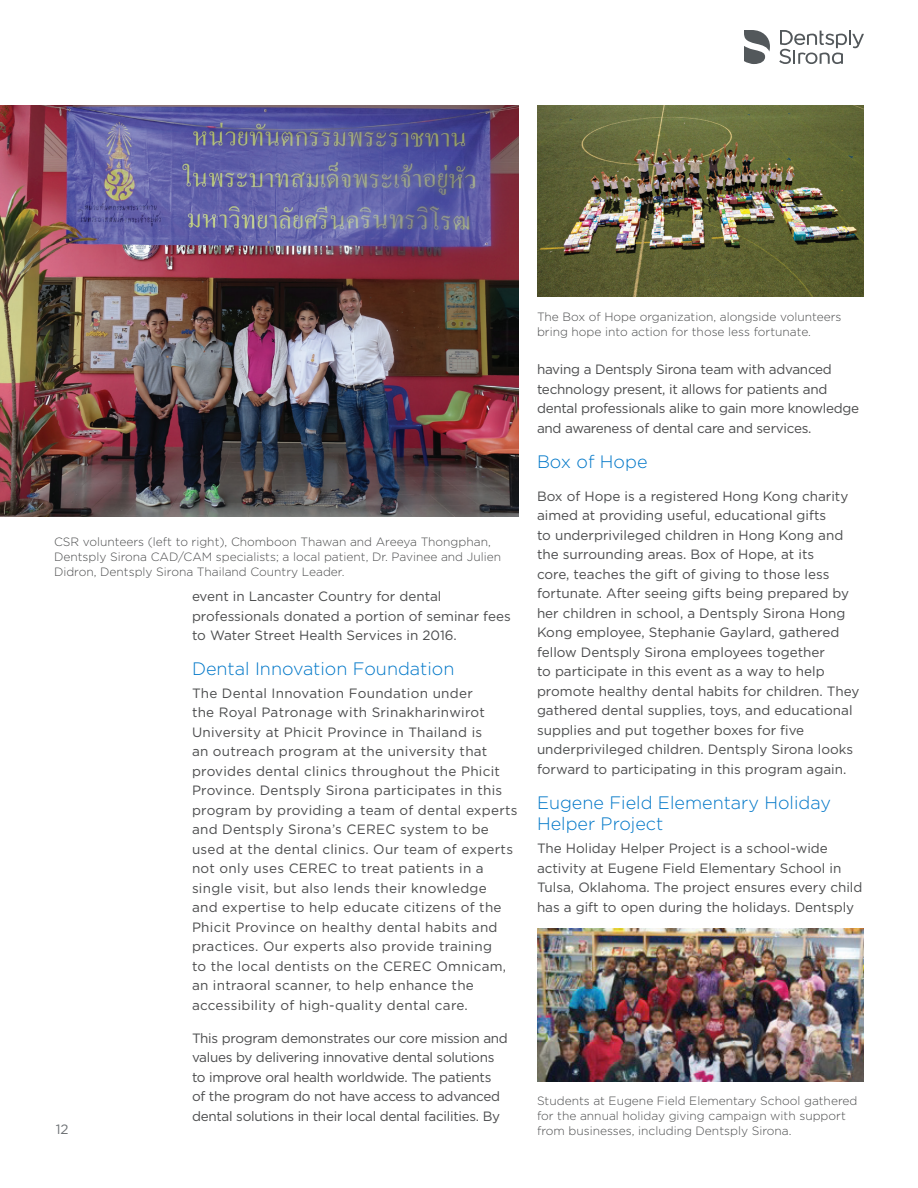
<style>
.page{position:relative;width:918px;height:1188px;background:#fff}
.page>*{position:absolute;margin:0;border:0;box-sizing:border-box;transform-origin:0 0}
.Subhead{font:300 18px/21.6px "Gotham";color:#0077c8}
.Body_Copy{font:300 18px "Gotham";color:#0077c8}
.Body_Copy-2{font:13.5px/19.5px "Gotham";color:#4b4c4d}
.Body_Copy-3{font:13.5px/19.5px "Gotham";letter-spacing:.02em;color:#4b4c4d}
.Body_Copy-4{font:13.5px/19.5px "Gotham";letter-spacing:-.02em;color:#4b4c4d}
.t1{font:13.5px "Gotham";color:#6d7174}
.Photo_captions{font:300 12px/15px "Gotham";color:#4b4c4d}
</style>
<div class="page">
<svg style="left:779px;top:30px;width:85px;height:34px"></svg>
<svg style="left:744px;top:30px;width:26px;height:34px"></svg>
<img style="left:0;top:106px;width:519px;height:410px">
<img style="left:537px;top:106px;width:327px;height:191px">
<img style="left:537px;top:929px;width:327px;height:152px">
<p class="Photo_captions" style="left:54px;top:534px;width:449px">CSR volunteers (left to right), Chomboon Thawan and Areeya Thongphan,<br>Dentsply Sirona CAD/CAM specialists; a local patient, Dr. Pavinee and Julien<br>Didron, Dentsply Sirona Thailand Country Leader.</p>
<p class="t1" style="left:56px;top:1122px;width:14px">12</p>
<p class="Body_Copy-2" style="left:192px;top:586px;width:320px">event in Lancaster Country for dental professionals donated a portion of seminar fees to Water Street Health Services in 2016.</p>
<p class="Subhead" style="left:192px;top:658px;width:264px">Dental Innovation Foundation</p>
<p class="Body_Copy-3" style="left:192px;top:683px;width:327px">The Dental Innovation Foundation under<br>the Royal Patronage with Srinakharinwirot University at Phicit Province in Thailand is<br>an outreach program at the university that provides dental clinics throughout the Phicit Province. Dentsply Sirona participates in this program by providing a team of dental experts and Dentsply Sirona’s CEREC system to be used at the dental clinics. Our team of experts not only uses CEREC to treat patients in a single visit, but also lends their knowledge<br>and expertise to help educate citizens of the Phicit Province on healthy dental habits and practices. Our experts also provide training<br>to the local dentists on the CEREC Omnicam, an intraoral scanner, to help enhance the accessibility of high-quality dental care.</p>
<p class="Body_Copy-4" style="left:192px;top:1028px;width:317px">This program demonstrates our core mission and values by delivering innovative dental solutions to improve oral health worldwide. The patients of the program do not have access to advanced dental solutions in their local dental facilities. By</p>
<p class="Photo_captions" style="left:537px;top:309px;width:306px">The Box of Hope organization, alongside volunteers bring hope into action for those less fortunate.</p>
<p class="Body_Copy-4" style="left:537px;top:359px;width:324px">having a Dentsply Sirona team with advanced technology present, it allows for patients and dental professionals alike to gain more knowledge and awareness of dental care and services.</p>
<p class="Body_Copy" style="left:537px;top:452px;width:112px">Box of Hope</p>
<p class="Body_Copy-2" style="left:537px;top:486px;width:324px">Box of Hope is a registered Hong Kong charity aimed at providing useful, educational gifts<br>to underprivileged children in Hong Kong and the surrounding areas. Box of Hope, at its<br>core, teaches the gift of giving to those less fortunate. After seeing gifts being prepared by her children in school, a Dentsply Sirona Hong Kong employee, Stephanie Gaylard, gathered fellow Dentsply Sirona employees together<br>to participate in this event as a way to help promote healthy dental habits for children. They gathered dental supplies, toys, and educational supplies and put together boxes for five underprivileged children. Dentsply Sirona looks forward to participating in this program again.</p>
<p class="Subhead" style="left:537px;top:791px;width:296px">Eugene Field Elementary Holiday<br>Helper Project</p>
<p class="Body_Copy-2" style="left:537px;top:838px;width:327px">The Holiday Helper Project is a school-wide activity at Eugene Field Elementary School in Tulsa, Oklahoma. The project ensures every child has a gift to open during the holidays. Dentsply</p>
<p class="Photo_captions" style="left:537px;top:1093px;width:322px">Students at Eugene Field Elementary School gathered for the annual holiday giving campaign with support from businesses, including Dentsply Sirona.</p>
</div>
